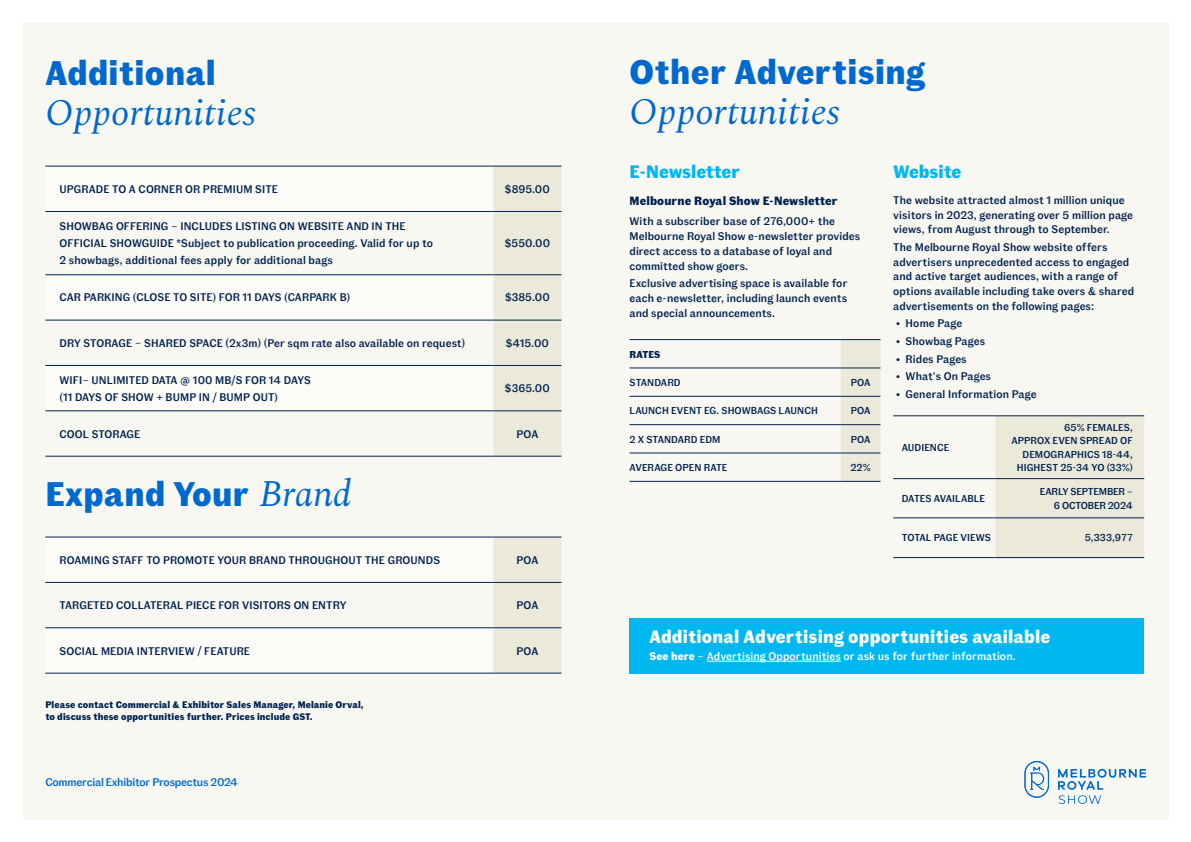
<style>
.page{position:relative;width:1191px;height:842px;background:#fff}
.page>*{position:absolute;margin:0;border:0;box-sizing:border-box;transform-origin:0 0}
.t1{font:italic 37px "Spectral";color:#0069cf}
.t2{font:700 34.1px "Fann Grotesque Pro";letter-spacing:.01em;color:#0069cf}
.t3{font:700 18px "Fann Grotesque Pro";letter-spacing:.01em;color:#fff}
.t4{font:700 18px "Fann Grotesque Pro";color:#00b8ef}
.t5{font:700 12px "Fann Grotesque Pro";letter-spacing:.01em;color:#00224f}
.t6{font:500 11.1px "Fann Grotesque Pro";letter-spacing:-.02em;color:#0069cf}
.t7{font:500 11px/14.8px "Fann Grotesque Pro";letter-spacing:.01em;color:#00224f}
.t8{font:500 11px "Fann Grotesque Pro";letter-spacing:.01em;color:#fff}
.t9{font:500 10px/13.5px "Fann Grotesque Pro";letter-spacing:.005em;color:#00224f;text-align:right}
.t10{font:500 10px/13.5px "Fann Grotesque Pro";letter-spacing:-.025em;color:#00224f;text-align:right}
.t11{font:700 10px "Fann Grotesque Pro";letter-spacing:.005em;color:#00224f}
.t12{font:700 9.5px/12px "Fann Grotesque Pro";letter-spacing:.01em;color:#00224f}
.s1{font-family:"Spectral";font-weight:400;font-style:italic;font-size:37px}
.s2{font-weight:700}
</style>
<div class="page">
<div style="left:23px;top:23px;width:1145px;height:796px;background:#f8f7f1"></div>
<svg style="left:1024px;top:761px;width:25px;height:37px"></svg>
<svg style="left:1058px;top:769px;width:88px;height:35px"></svg>
<svg style="left:45px;top:275px;width:448px;height:136px"></svg>
<svg style="left:493px;top:167px;width:68px;height:289px;background:#e9e8d9"></svg>
<hr style="left:45px;top:166px;width:448px;height:1px;background:#00224f">
<hr style="left:493px;top:166px;width:68px;height:1px;background:#00224f">
<hr style="left:45px;top:211px;width:448px;height:1px;background:#00224f">
<hr style="left:493px;top:211px;width:68px;height:1px;background:#00224f">
<hr style="left:45px;top:274px;width:448px;height:1px;background:#00224f">
<hr style="left:493px;top:274px;width:68px;height:1px;background:#00224f">
<hr style="left:45px;top:320px;width:448px;height:1px;background:#00224f">
<hr style="left:493px;top:320px;width:68px;height:1px;background:#00224f">
<hr style="left:45px;top:365px;width:448px;height:1px;background:#00224f">
<hr style="left:493px;top:365px;width:68px;height:1px;background:#00224f">
<hr style="left:45px;top:411px;width:448px;height:1px;background:#00224f">
<hr style="left:493px;top:411px;width:68px;height:1px;background:#00224f">
<hr style="left:45px;top:456px;width:448px;height:1px;background:#00224f">
<hr style="left:493px;top:456px;width:68px;height:1px;background:#00224f">
<svg style="left:45px;top:581px;width:448px;height:92px"></svg>
<div style="left:493px;top:538px;width:68px;height:135px;background:#ebe9da"></div>
<hr style="left:45px;top:537px;width:448px;height:1px;background:#00224f">
<hr style="left:493px;top:537px;width:68px;height:1px;background:#00224f">
<hr style="left:45px;top:582px;width:448px;height:1px;background:#00224f">
<hr style="left:493px;top:582px;width:68px;height:1px;background:#00224f">
<hr style="left:45px;top:627px;width:448px;height:1px;background:#00224f">
<hr style="left:493px;top:627px;width:68px;height:1px;background:#00224f">
<hr style="left:45px;top:673px;width:448px;height:1px;background:#00224f">
<hr style="left:493px;top:673px;width:68px;height:1px;background:#00224f">
<div style="left:840px;top:340px;width:40px;height:141px;background:#ebe9da"></div>
<hr style="left:629px;top:368px;width:211px;height:1px;background:#00224f">
<hr style="left:840px;top:368px;width:40px;height:1px;background:#00224f">
<hr style="left:629px;top:396px;width:211px;height:1px;background:#00224f">
<hr style="left:840px;top:396px;width:40px;height:1px;background:#00224f">
<hr style="left:629px;top:424px;width:211px;height:1px;background:#00224f">
<hr style="left:840px;top:424px;width:40px;height:1px;background:#00224f">
<hr style="left:629px;top:453px;width:211px;height:1px;background:#00224f">
<hr style="left:840px;top:453px;width:40px;height:1px;background:#00224f">
<hr style="left:629px;top:339px;width:211px;height:1px;background:#00224f">
<hr style="left:840px;top:339px;width:40px;height:1px;background:#00224f">
<hr style="left:629px;top:481px;width:211px;height:1px;background:#00224f">
<hr style="left:840px;top:481px;width:40px;height:1px;background:#00224f">
<div style="left:995px;top:416px;width:149px;height:141px;background:#ebe9da"></div>
<hr style="left:893px;top:415px;width:102px;height:1px;background:#00224f">
<hr style="left:995px;top:415px;width:149px;height:1px;background:#00224f">
<hr style="left:893px;top:478px;width:102px;height:1px;background:#00224f">
<hr style="left:995px;top:478px;width:149px;height:1px;background:#00224f">
<hr style="left:893px;top:518px;width:102px;height:1px;background:#00224f">
<hr style="left:893px;top:557px;width:102px;height:1px;background:#00224f">
<hr style="left:995px;top:518px;width:149px;height:1px;background:#00224f">
<hr style="left:995px;top:557px;width:149px;height:1px;background:#00224f">
<div style="left:629px;top:618px;width:515px;height:55px;background:#00b8ef"></div>
<hr style="left:707px;top:661px;width:134px;height:1px;background:#fff">
<h2 class="t2" style="left:45px;top:52px;width:172px">Additional</h2>
<h1 class="t1" style="left:45px;top:86px;width:212px">Opportunities</h1>
<p class="t7" style="left:60px;top:182px;width:220px">UPGRADE TO A CORNER OR PREMIUM SITE</p>
<p class="t7" style="left:505px;top:182px;width:46px">$895.00</p>
<p class="t7" style="left:60px;top:218px;width:375px;line-height:17px">SHOWBAG OFFERING – INCLUDES LISTING ON WEBSITE AND IN THE<br>OFFICIAL SHOWGUIDE *Subject to publication proceeding. Valid for up to<br>2 showbags, additional fees apply for additional bags</p>
<p class="t7" style="left:505px;top:236px;width:47px">$550.00</p>
<p class="t7" style="left:60px;top:291px;width:292px">CAR PARKING (CLOSE TO SITE) FOR 11 DAYS (CARPARK B)</p>
<p class="t7" style="left:505px;top:291px;width:46px">$385.00</p>
<p class="t7" style="left:60px;top:336px;width:407px">DRY STORAGE – SHARED SPACE (2x3m) (Per sqm rate also available on request)</p>
<p class="t7" style="left:506px;top:336px;width:45px">$415.00</p>
<p class="t7" style="left:60px;top:372px;width:253px;line-height:17px">WIFI– UNLIMITED DATA @ 100 MB/S FOR 14 DAYS (11 DAYS OF SHOW + BUMP IN / BUMP OUT)</p>
<p class="t7" style="left:505px;top:381px;width:46px">$365.00</p>
<p class="t7" style="left:60px;top:427px;width:82px">COOL STORAGE</p>
<p class="t7" style="left:516px;top:427px;width:23px">POA</p>
<h2 class="t2" style="left:45px;top:473px;width:308px">Expand Your <span class="s1">Brand</span></h2>
<p class="t7" style="left:60px;top:553px;width:382px">ROAMING STAFF TO PROMOTE YOUR BRAND THROUGHOUT THE GROUNDS</p>
<p class="t7" style="left:516px;top:553px;width:23px">POA</p>
<p class="t7" style="left:60px;top:598px;width:288px">TARGETED COLLATERAL PIECE FOR VISITORS ON ENTRY</p>
<p class="t7" style="left:516px;top:598px;width:23px">POA</p>
<p class="t7" style="left:60px;top:644px;width:192px">SOCIAL MEDIA INTERVIEW / FEATURE</p>
<p class="t7" style="left:516px;top:644px;width:23px">POA</p>
<p class="t12" style="left:45px;top:699px;width:320px">Please contact Commercial &amp; Exhibitor Sales Manager, Melanie Orval, to discuss these opportunities further. Prices include GST.</p>
<p class="t6" style="left:45px;top:775px;width:194px">Commercial Exhibitor Prospectus 2024</p>
<h2 class="t2" style="left:629px;top:52px;width:297px">Other Advertising</h2>
<h1 class="t1" style="left:629px;top:85px;width:212px">Opportunities</h1>
<h3 class="t4" style="left:629px;top:161px;width:112px">E-Newsletter</h3>
<p class="t5" style="left:629px;top:194px;width:210px">Melbourne Royal Show E-Newsletter</p>
<p class="t7" style="left:629px;top:214px;width:232px">With a subscriber base of 276,000+ the Melbourne Royal Show e-newsletter provides direct access to a database of loyal and committed show goers.</p>
<p class="t7" style="left:629px;top:276px;width:219px;text-align:justify">Exclusive advertising space is available for each e-newsletter, including launch events and special announcements.</p>
<p class="t11" style="left:629px;top:348px;width:32px">RATES</p>
<p class="t9" style="left:629px;top:376px;width:53px">STANDARD</p>
<p class="t9" style="left:850px;top:376px;width:21px">POA</p>
<p class="t9" style="left:629px;top:404px;width:190px">LAUNCH EVENT EG. SHOWBAGS LAUNCH</p>
<p class="t9" style="left:850px;top:404px;width:21px">POA</p>
<p class="t9" style="left:629px;top:433px;width:92px">2 X STANDARD EDM</p>
<p class="t9" style="left:850px;top:433px;width:21px">POA</p>
<p class="t9" style="left:629px;top:461px;width:99px">AVERAGE OPEN RATE</p>
<p class="t9" style="left:850px;top:461px;width:22px">22%</p>
<h3 class="t4" style="left:893px;top:161px;width:70px">Website</h3>
<p class="t7" style="left:893px;top:193px;width:241px">The website attracted almost 1 million unique visitors in 2023, generating over 5 million page views, from August through to September.</p>
<p class="t7" style="left:893px;top:240px;width:242px">The Melbourne Royal Show website offers advertisers unprecedented access to engaged and active target audiences, with a range of options available including take overs &amp; shared advertisements on the following pages:</p>
<p class="t7" style="left:895px;top:316px;width:68px">• Home Page</p>
<p class="t7" style="left:895px;top:334px;width:91px">• Showbag Pages</p>
<p class="t7" style="left:895px;top:352px;width:72px">• Rides Pages</p>
<p class="t7" style="left:895px;top:369px;width:97px">• What's On Pages</p>
<p class="t7" style="left:895px;top:387px;width:142px">• General Information Page</p>
<p class="t9" style="left:901px;top:441px;width:49px">AUDIENCE</p>
<p class="t9" style="left:1011px;top:421px;width:123px">65% FEMALES,<br>APPROX EVEN SPREAD OF<br>DEMOGRAPHICS 18-44,<br>HIGHEST 25-34 YO (33%)</p>
<p class="t9" style="left:901px;top:492px;width:85px">DATES AVAILABLE</p>
<p class="t10" style="left:1039px;top:485px;width:95px">EARLY SEPTEMBER –<br>6 OCTOBER 2024</p>
<p class="t9" style="left:901px;top:531px;width:91px">TOTAL PAGE VIEWS</p>
<p class="t9" style="left:1084px;top:531px;width:50px">5,333,977</p>
<h3 class="t3" style="left:649px;top:626px;width:402px">Additional Advertising opportunities available</h3>
<p class="t8" style="left:649px;top:650px;width:368px"><span class="s2">See here</span> – Advertising Opportunities or ask us for further information.</p>
</div>
